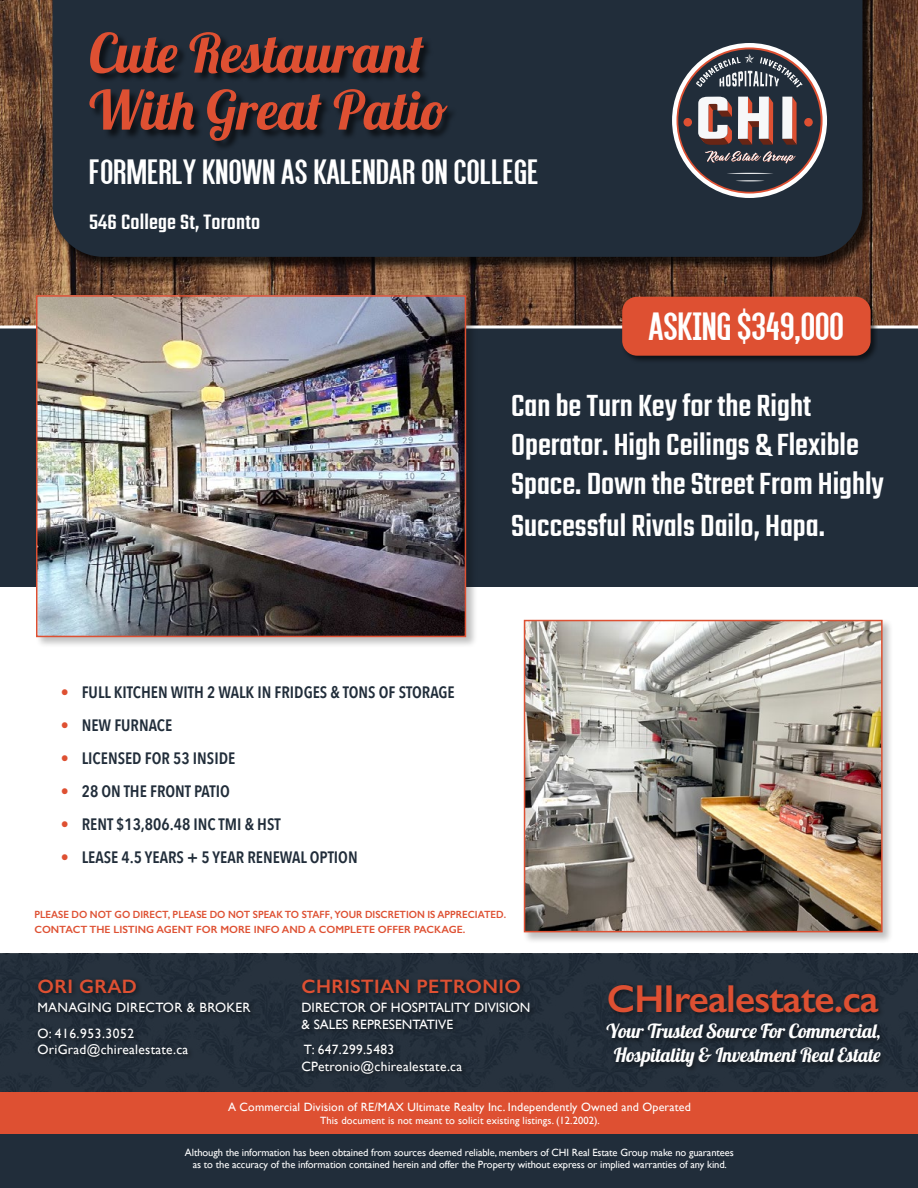
<style>
.page{position:relative;width:918px;height:1188px;background:#fff}
.page>*{position:absolute;margin:0;border:0;box-sizing:border-box;transform-origin:0 0}
.t1{font:54px/57px "Lobster 1.4";color:#de5032}
.t2{font:42px "Alegre Sans";color:#fff}
.t3{font:600 39px "Gill Sans";letter-spacing:-.02em;color:#de5032}
.t4{font:37.5px "Alegre Sans";letter-spacing:.01em;color:#fff}
.t5{font:500 33px/39px "Teko";color:#fff}
.t6{font:500 22.5px "Teko";letter-spacing:.01em;color:#fff}
.t7{font:19.5px/24px "Lobster 1.4";letter-spacing:-.01em;color:#fff;text-align:center}
.t8{font:600 19.5px "Gill Sans";letter-spacing:.02em;color:#de5032}
.t9{font:600 16.5px "Avenir Next Condensed";color:#212d3a}
.t10{font:13.5px/25.5px "Gill Sans";letter-spacing:.02em;color:#fff}
.t11{font:13.5px/16.5px "Gill Sans";color:#fff}
.t12{font:12px "Gill Sans";letter-spacing:.01em;color:#fff}
.t13{font:10.5px/12px "Gill Sans";letter-spacing:-.01em;color:#fff;text-align:center}
.t14{font:600 10.5px/15px "Gill Sans";color:#de5032;scale:.93 1}
.t15{font:10.5px "Gill Sans";letter-spacing:.01em;color:#fff}
.s1{color:#de5032}
</style>
<div class="page">
<img style="left:0;top:0;width:918px;height:326px">
<div style="left:0;top:326px;width:918px;height:261px;background:#212d3a"></div>
<hr style="left:0;top:326px;width:918px;height:2px;background:#fff">
<div style="left:0;top:954px;width:918px;height:139px;background:#212d3a"></div>
<div style="left:0;top:1133px;width:918px;height:55px;background:#212d3a"></div>
<div style="left:0;top:1092px;width:918px;height:41px;background:#de5032"></div>
<div style="left:604px;top:1021px;width:283px;height:53px;background:#1f2934"></div>
<div style="left:54px;top:0;width:823px;height:271px;background:#000;opacity:.75"></div>
<div style="left:52px;top:0;width:810px;height:257px;background:#212d3a"></div>
<svg style="left:672px;top:43px;width:155px;height:155px"></svg>
<div style="left:90px;top:33px;width:368px;height:118px;background:#000;opacity:.6"></div>
<div style="left:606px;top:982px;width:279px;height:37px;background:#000;opacity:.48"></div>
<div style="left:620px;top:295px;width:258px;height:69px;background:#000;opacity:.6"></div>
<div style="left:622px;top:297px;width:249px;height:59px;background:#de5032;border-radius:15px"></div>
<div style="left:35px;top:294px;width:443px;height:354px;background:#000;opacity:.25"></div>
<img style="left:39px;top:298px;width:424px;height:336px">
<div style="left:36px;top:295px;width:430px;height:342px;border:2px solid #de5032"></div>
<div style="left:523px;top:619px;width:371px;height:325px;background:#000;opacity:.25"></div>
<img style="left:527px;top:623px;width:353px;height:306px">
<div style="left:524px;top:620px;width:359px;height:312px;border:2px solid #de5032"></div>
<h1 class="t1" style="left:89px;top:24px;width:360px">Cute Restaurant<br>With Great Patio</h1>
<h3 class="t4" style="left:89px;top:149px;width:451px">FORMERLY KNOWN AS KALENDAR ON COLLEGE</h3>
<h3 class="t6" style="left:89px;top:209px;width:173px">546 College St, Toronto</h3>
<h2 class="t2" style="left:649px;top:301px;width:196px">ASKING $349,000</h2>
<h3 class="t5" style="left:511px;top:388px;width:374px">Can be Turn Key for the Right<br>Operator. High Ceilings &amp; Flexible<br>Space. Down the Street From Highly</h3>
<h3 class="t5" style="left:511px;top:508px;width:315px">Successful Rivals Dailo, Hapa.</h3>
<h3 class="t9" style="left:61px;top:678px;width:396px"><span class="s1">•</span> FULL KITCHEN WITH 2 WALK IN FRIDGES &amp; TONS OF STORAGE</h3>
<h3 class="t9" style="left:61px;top:711px;width:113px"><span class="s1">•</span> NEW FURNACE</h3>
<h3 class="t9" style="left:61px;top:744px;width:176px"><span class="s1">•</span> LICENSED FOR 53 INSIDE</h3>
<h3 class="t9" style="left:61px;top:777px;width:171px"><span class="s1">•</span> 28 ON THE FRONT PATIO</h3>
<h3 class="t9" style="left:61px;top:810px;width:221px"><span class="s1">•</span> RENT $13,806.48 INC TMI &amp; HST</h3>
<h3 class="t9" style="left:61px;top:843px;width:298px"><span class="s1">•</span> LEASE 4.5 YEARS + 5 YEAR RENEWAL OPTION</h3>
<p class="t14" style="left:34px;top:906px;width:509px">PLEASE DO NOT GO DIRECT, PLEASE DO NOT SPEAK TO STAFF, YOUR DISCRETION IS APPRECIATED.<br>CONTACT THE LISTING AGENT FOR MORE INFO AND A COMPLETE OFFER PACKAGE.</p>
<h3 class="t8" style="left:38px;top:974px;width:101px">ORI GRAD</h3>
<p class="t10" style="left:38px;top:995px;width:215px">MANAGING DIRECTOR &amp; BROKER<br>O: 416.953.3052</p>
<p class="t10" style="left:38px;top:1037px;width:152px">OriGrad@chirealestate.ca</p>
<h3 class="t8" style="left:302px;top:974px;width:221px">CHRISTIAN PETRONIO</h3>
<p class="t11" style="left:302px;top:999px;width:230px">DIRECTOR OF HOSPITALITY DIVISION &amp; SALES REPRESENTATIVE</p>
<p class="t10" style="left:302px;top:1041px;width:162px;line-height:16.5px">T: 647.299.5483<br>CPetronio@chirealestate.ca</p>
<h3 class="t3" style="left:607px;top:975px;width:273px">CHIrealestate.ca</h3>
<h3 class="t7" style="left:607px;top:1019px;width:276px">Your Trusted Source For Commercial,<br>Hospitality &amp; Investment Real Estate</h3>
<p class="t12" style="left:228px;top:1100px;width:464px">A Commercial Division of RE/MAX Ultimate Realty Inc. Independently Owned and Operated</p>
<p class="t15" style="left:320px;top:1115px;width:281px">This document is not meant to solicit existing listings. (12.2002).</p>
<p class="t13" style="left:185px;top:1146px;width:550px">Although the information has been obtained from sources deemed reliable, members of CHI Real Estate Group make no guarantees as to the accuracy of the information contained herein and offer the Property without express or implied warranties of any kind.</p>
</div>
